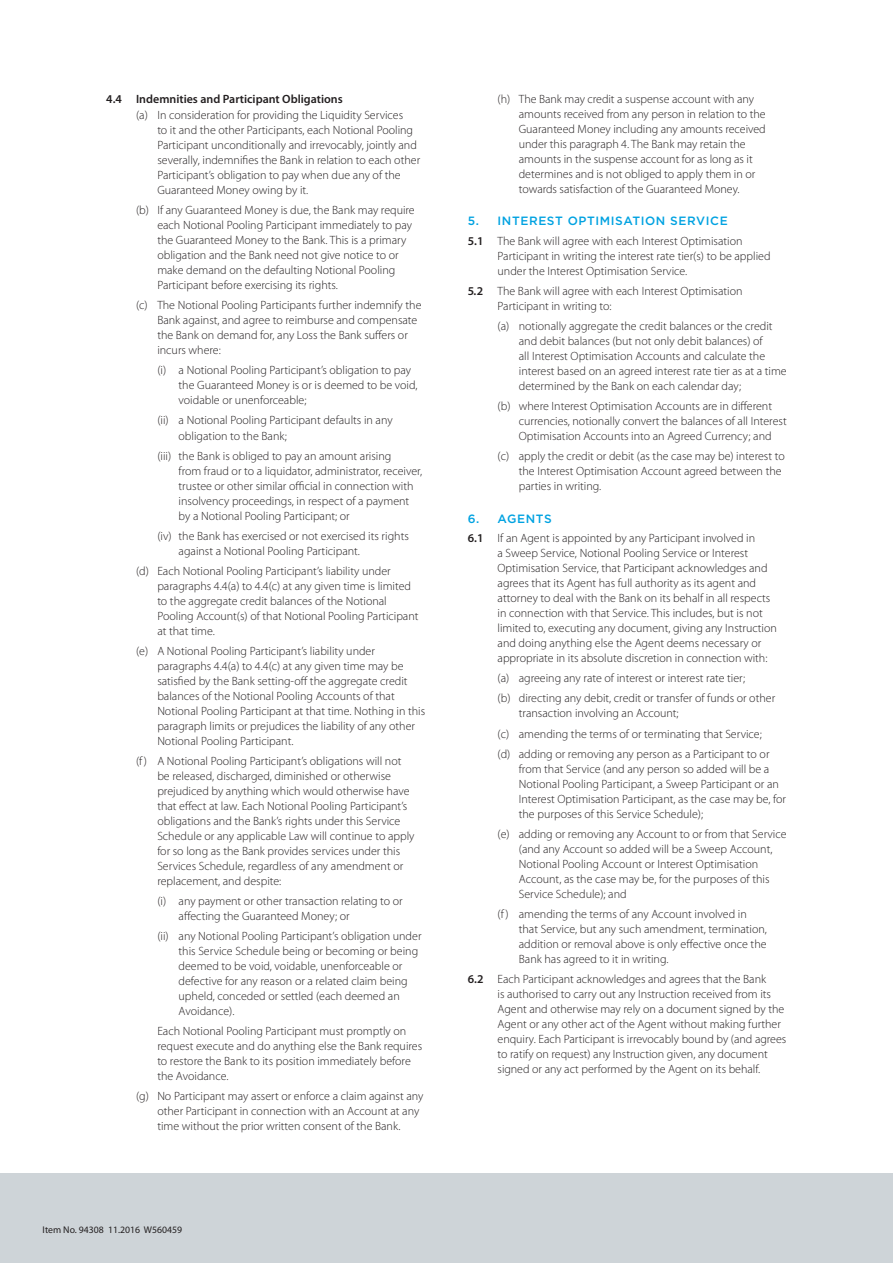
<style>
.page{position:relative;width:893px;height:1263px;background:#fff}
.page>*{position:absolute;margin:0;border:0;box-sizing:border-box;transform-origin:0 0}
.t1{font:300 12px/15px "Myriad Pro";color:#231f20}
.t2{font:600 12px "Myriad Pro";color:#231f20}
.t3{font:500 12px "Gotham";letter-spacing:.05em;color:#00a2e1}
.t4{font:9.75px "Myriad Pro";color:#231f20}
.s1{font-weight:600}
</style>
<div class="page">
<div style="left:0;top:1174px;width:893px;height:89px;background:#ced4d8"></div>
<p class="t2" style="left:106px;top:91px;width:238px">4.4 Indemnities and Participant Obligations</p>
<p class="t1" style="left:157px;top:107px;width:264px;text-indent:-21px">(a) In consideration for providing the Liquidity Services<br>to it and the other Participants, each Notional Pooling Participant unconditionally and irrevocably, jointly and severally, indemnifies the Bank in relation to each other Participant’s obligation to pay when due any of the Guaranteed Money owing by it.</p>
<p class="t1" style="left:157px;top:203px;width:259px;text-indent:-21px">(b) If any Guaranteed Money is due, the Bank may require each Notional Pooling Participant immediately to pay the Guaranteed Money to the Bank. This is a primary obligation and the Bank need not give notice to or make demand on the defaulting Notional Pooling Participant before exercising its rights.</p>
<p class="t1" style="left:157px;top:298px;width:266px;text-indent:-21px">(c) The Notional Pooling Participants further indemnify the Bank against, and agree to reimburse and compensate the Bank on demand for, any Loss the Bank suffers or incurs where:</p>
<p class="t1" style="left:179px;top:363px;width:240px;text-indent:-21px">(i) a Notional Pooling Participant’s obligation to pay the Guaranteed Money is or is deemed to be void, voidable or unenforceable;</p>
<p class="t1" style="left:179px;top:413px;width:216px;text-indent:-21px">(ii) a Notional Pooling Participant defaults in any obligation to the Bank;</p>
<p class="t1" style="left:179px;top:448px;width:245px;text-indent:-21px">(iii) the Bank is obliged to pay an amount arising<br>from fraud or to a liquidator, administrator, receiver, trustee or other similar official in connection with insolvency proceedings, in respect of a payment by a Notional Pooling Participant; or</p>
<p class="t1" style="left:179px;top:528px;width:232px;text-indent:-21px">(iv) the Bank has exercised or not exercised its rights against a Notional Pooling Participant.</p>
<p class="t1" style="left:157px;top:563px;width:263px;text-indent:-21px">(d) Each Notional Pooling Participant’s liability under paragraphs 4.4(a) to 4.4(c) at any given time is limited to the aggregate credit balances of the Notional Pooling Account(s) of that Notional Pooling Participant at that time.</p>
<p class="t1" style="left:157px;top:643px;width:269px;text-indent:-21px">(e) A Notional Pooling Participant’s liability under paragraphs 4.4(a) to 4.4(c) at any given time may be satisfied by the Bank setting-off the aggregate credit balances of the Notional Pooling Accounts of that Notional Pooling Participant at that time. Nothing in this paragraph limits or prejudices the liability of any other Notional Pooling Participant.</p>
<p class="t1" style="left:157px;top:753px;width:259px;text-indent:-21px">(f ) A Notional Pooling Participant’s obligations will not be released, discharged, diminished or otherwise prejudiced by anything which would otherwise have that effect at law. Each Notional Pooling Participant’s obligations and the Bank’s rights under this Service Schedule or any applicable Law will continue to apply for so long as the Bank provides services under this Services Schedule, regardless of any amendment or replacement, and despite:</p>
<p class="t1" style="left:179px;top:893px;width:226px;text-indent:-21px">(i) any payment or other transaction relating to or affecting the Guaranteed Money; or</p>
<p class="t1" style="left:179px;top:929px;width:244px;text-indent:-21px">(ii) any Notional Pooling Participant’s obligation under this Service Schedule being or becoming or being deemed to be void, voidable, unenforceable or defective for any reason or a related claim being upheld, conceded or settled (each deemed an Avoidance).</p>
<p class="t1" style="left:157px;top:1024px;width:266px">Each Notional Pooling Participant must promptly on request execute and do anything else the Bank requires to restore the Bank to its position immediately before the Avoidance.</p>
<p class="t1" style="left:157px;top:1089px;width:268px;text-indent:-21px">(g) No Participant may assert or enforce a claim against any other Participant in connection with an Account at any time without the prior written consent of the Bank.</p>
<p class="t4" style="left:43px;top:1223px;width:141px">Item No. 94308 11.2016 W560459</p>
<p class="t1" style="left:519px;top:91px;width:248px;text-indent:-21px">(h) The Bank may credit a suspense account with any amounts received from any person in relation to the Guaranteed Money including any amounts received under this paragraph 4. The Bank may retain the amounts in the suspense account for as long as it determines and is not obliged to apply them in or towards satisfaction of the Guaranteed Money.</p>
<p class="t3" style="left:468px;top:214px;width:261px">5. INTEREST OPTIMISATION SERVICE</p>
<p class="t1" style="left:498px;top:233px;width:274px;text-indent:-30px"><span class="s1">5.1</span> The Bank will agree with each Interest Optimisation<br>Participant in writing the interest rate tier(s) to be applied under the Interest Optimisation Service.</p>
<p class="t1" style="left:498px;top:283px;width:246px;text-indent:-30px"><span class="s1">5.2</span> The Bank will agree with each Interest Optimisation<br>Participant in writing to:</p>
<p class="t1" style="left:519px;top:318px;width:269px;text-indent:-21px">(a) notionally aggregate the credit balances or the credit and debit balances (but not only debit balances) of<br>all Interest Optimisation Accounts and calculate the interest based on an agreed interest rate tier as at a time determined by the Bank on each calendar day;</p>
<p class="t1" style="left:519px;top:398px;width:269px;text-indent:-21px">(b) where Interest Optimisation Accounts are in different currencies, notionally convert the balances of all Interest<br>Optimisation Accounts into an Agreed Currency; and</p>
<p class="t1" style="left:519px;top:448px;width:267px;text-indent:-21px">(c) apply the credit or debit (as the case may be) interest to the Interest Optimisation Account agreed between the parties in writing.</p>
<p class="t3" style="left:468px;top:512px;width:85px">6. AGENTS</p>
<p class="t1" style="left:498px;top:531px;width:281px;text-indent:-30px"><span class="s1">6.1</span> If an Agent is appointed by any Participant involved in<br>a Sweep Service, Notional Pooling Service or Interest Optimisation Service, that Participant acknowledges and agrees that its Agent has full authority as its agent and attorney to deal with the Bank on its behalf in all respects in connection with that Service. This includes, but is not limited to, executing any document, giving any Instruction and doing anything else the Agent deems necessary or appropriate in its absolute discretion in connection with:</p>
<p class="t1" style="left:498px;top:668px;width:279px;line-height:20.1px">(a) agreeing any rate of interest or interest rate tier;<br>(b) directing any debit, credit or transfer of funds or other</p>
<p class="t1" style="left:498px;top:703px;width:273px;line-height:20.1px;text-indent:21px">transaction involving an Account;<br>(c) amending the terms of or terminating that Service; (d) adding or removing any person as a Participant to or</p>
<p class="t1" style="left:519px;top:761px;width:269px">from that Service (and any person so added will be a Notional Pooling Participant, a Sweep Participant or an Interest Optimisation Participant, as the case may be, for the purposes of this Service Schedule);</p>
<p class="t1" style="left:519px;top:826px;width:269px;text-indent:-21px">(e) adding or removing any Account to or from that Service (and any Account so added will be a Sweep Account, Notional Pooling Account or Interest Optimisation Account, as the case may be, for the purposes of this Service Schedule); and</p>
<p class="t1" style="left:519px;top:906px;width:250px;text-indent:-21px">(f ) amending the terms of any Account involved in that Service, but any such amendment, termination, addition or removal above is only effective once the Bank has agreed to it in writing.</p>
<p class="t1" style="left:498px;top:971px;width:290px;text-indent:-30px"><span class="s1">6.2</span> Each Participant acknowledges and agrees that the Bank<br>is authorised to carry out any Instruction received from its Agent and otherwise may rely on a document signed by the Agent or any other act of the Agent without making further enquiry. Each Participant is irrevocably bound by (and agrees to ratify on request) any Instruction given, any document signed or any act performed by the Agent on its behalf.</p>
</div>
